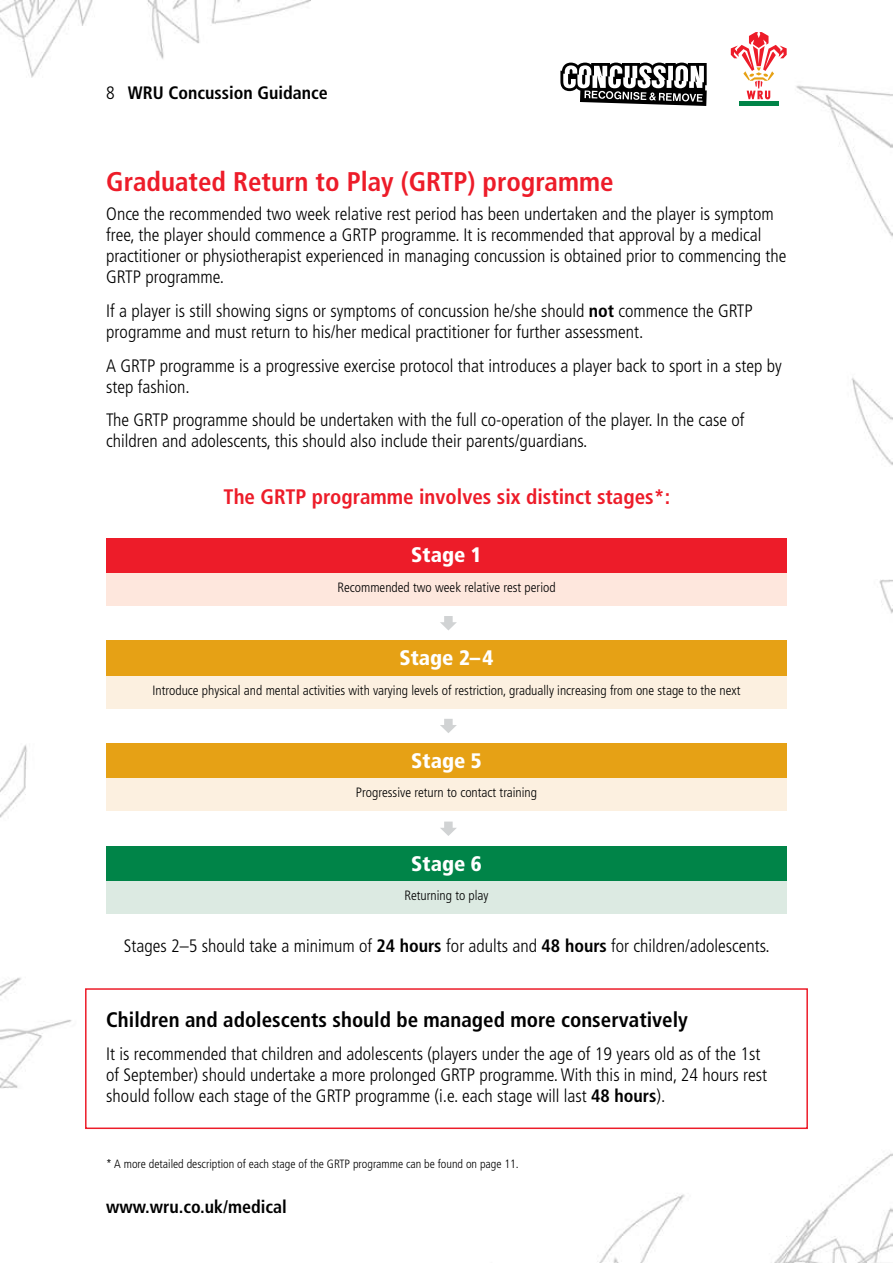
<style>
.page{position:relative;width:893px;height:1263px;background:#fff}
.page>*{position:absolute;margin:0;border:0;box-sizing:border-box;transform-origin:0 0}
.t1{font:700 condensed 27px "Frutiger";color:#ed1c29}
.t2{font:700 condensed 21px "Frutiger";color:#000}
.t3{font:700 condensed 21px "Frutiger";color:#ed1c29}
.t4{font:900 condensed 21px "Frutiger";color:#fff}
.t5{font:300 condensed 18px/21px "Frutiger";color:#000}
.t6{font:700 condensed 18px "Frutiger";color:#000}
.t7{font:300 condensed 13.5px "Frutiger";color:#000}
.t8{font:300 condensed 12px "Frutiger";color:#000}
.s1{font-weight:300}
.s2{font-weight:700}
</style>
<div class="page">
<img style="left:0;top:0;width:893px;height:1263px">
<div style="left:739px;top:101px;width:39px;height:5px;background:#008448"></div>
<svg style="left:731px;top:32px;width:56px;height:67px"></svg>
<svg style="left:560px;top:63px;width:147px;height:43px"></svg>
<div style="left:85px;top:988px;width:723px;height:141px;border:2px solid #ed1c29"></div>
<div style="left:106px;top:538px;width:681px;height:35px;background:#ed1c29"></div>
<div style="left:106px;top:573px;width:681px;height:33px;background:#fee7dd"></div>
<div style="left:106px;top:641px;width:681px;height:35px;background:#e6a115"></div>
<div style="left:106px;top:676px;width:681px;height:32px;background:#fcf0e0"></div>
<div style="left:106px;top:744px;width:681px;height:35px;background:#e6a115"></div>
<div style="left:106px;top:779px;width:681px;height:32px;background:#fcf0e0"></div>
<div style="left:106px;top:846px;width:681px;height:35px;background:#008448"></div>
<div style="left:106px;top:881px;width:681px;height:33px;background:#dceae2"></div>
<svg style="left:440px;top:616px;width:17px;height:14px"></svg>
<svg style="left:440px;top:719px;width:17px;height:14px"></svg>
<svg style="left:440px;top:821px;width:17px;height:15px"></svg>
<p class="t6" style="left:106px;top:82px;width:223px"><span class="s1">8</span> WRU Concussion Guidance</p>
<h1 class="t1" style="left:106px;top:165px;width:509px">Graduated Return to Play (GRTP) programme</h1>
<p class="t5" style="left:106px;top:204px;width:682px">Once the recommended two week relative rest period has been undertaken and the player is symptom free, the player should commence a GRTP programme. It is recommended that approval by a medical practitioner or physiotherapist experienced in managing concussion is obtained prior to commencing the GRTP programme.</p>
<p class="t5" style="left:106px;top:300px;width:648px">If a player is still showing signs or symptoms of concussion he/she should <span class="s2">not</span> commence the GRTP programme and must return to his/her medical practitioner for further assessment.</p>
<p class="t5" style="left:106px;top:355px;width:677px">A GRTP programme is a progressive exercise protocol that introduces a player back to sport in a step by step fashion.</p>
<p class="t5" style="left:106px;top:410px;width:640px">The GRTP programme should be undertaken with the full co-operation of the player. In the case of children and adolescents, this should also include their parents/guardians.</p>
<p class="t3" style="left:224px;top:484px;width:448px">The GRTP programme involves six distinct stages*:</p>
<p class="t4" style="left:411px;top:542px;width:72px">Stage 1</p>
<p class="t7" style="left:337px;top:579px;width:220px">Recommended two week relative rest period</p>
<p class="t4" style="left:399px;top:645px;width:95px">Stage 2–4</p>
<p class="t7" style="left:152px;top:682px;width:590px">Introduce physical and mental activities with varying levels of restriction, gradually increasing from one stage to the next</p>
<p class="t4" style="left:411px;top:748px;width:72px">Stage 5</p>
<p class="t7" style="left:356px;top:785px;width:183px">Progressive return to contact training</p>
<p class="t4" style="left:411px;top:851px;width:72px">Stage 6</p>
<p class="t7" style="left:404px;top:888px;width:86px">Returning to play</p>
<p class="t5" style="left:124px;top:936px;width:648px">Stages 2–5 should take a minimum of <span class="s2">24 hours</span> for adults and <span class="s2">48 hours</span> for children/adolescents.</p>
<p class="t2" style="left:106px;top:1007px;width:583px">Children and adolescents should be managed more conservatively</p>
<p class="t5" style="left:106px;top:1044px;width:662px">It is recommended that children and adolescents (players under the age of 19 years old as of the 1st of September) should undertake a more prolonged GRTP programme. With this in mind, 24 hours rest should follow each stage of the GRTP programme (i.e. each stage will last <span class="s2">48 hours</span>).</p>
<p class="t8" style="left:106px;top:1157px;width:414px">* A more detailed description of each stage of the GRTP programme can be found on page 11.</p>
<p class="t6" style="left:106px;top:1196px;width:182px">www.wru.co.uk/medical</p>
</div>
